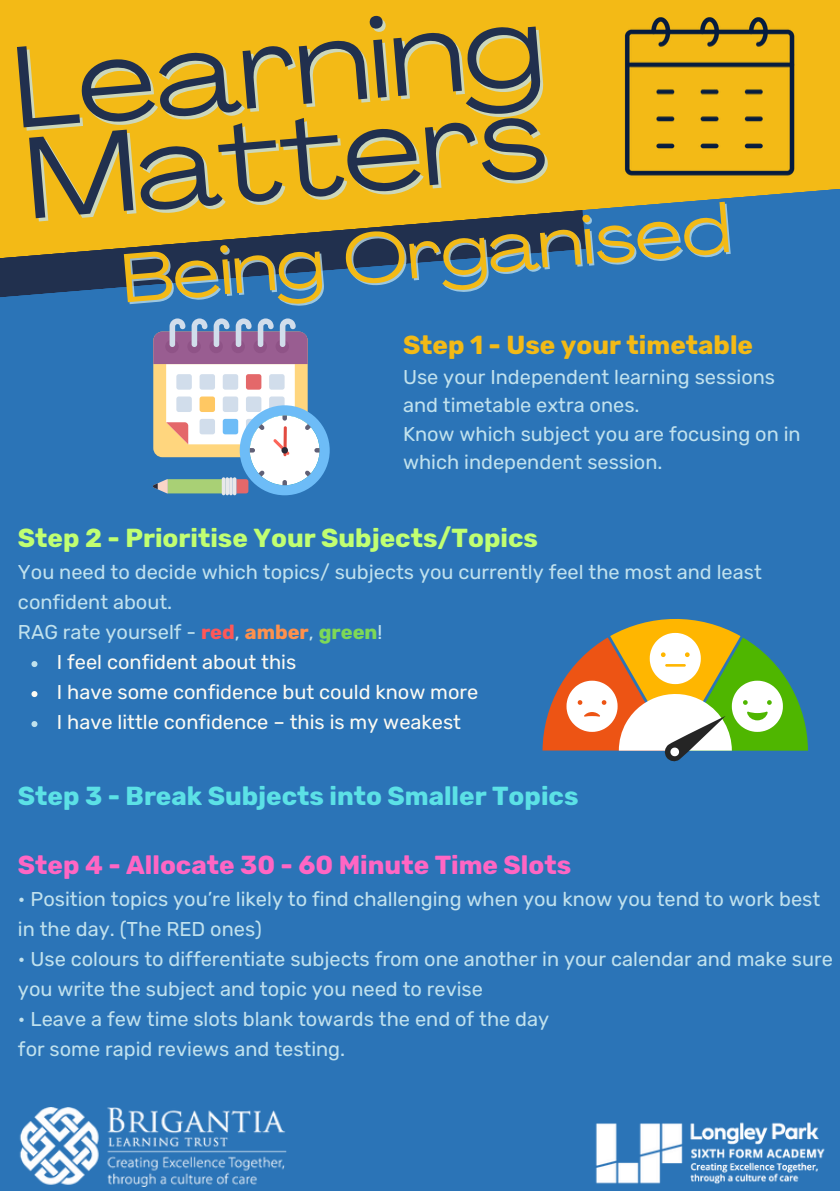
<style>
.page{position:relative;width:840px;height:1191px;background:#2b74b7}
.page>*{position:absolute;margin:0;border:0;box-sizing:border-box;transform-origin:0 0}
.t1{font:expanded 114.4px "Agrandir";color:#21304e}
.t2{font:expanded 68.4px "Agrandir";color:#f3ba16}
.t3{font:700 26px "Rubik";color:#5ce1e6}
.t4{font:700 26px "Rubik";color:#c1ff72}
.t5{font:700 26px "Rubik";color:#ff66c4}
.t6{font:700 26px "Rubik";color:#f3ba16}
.t7{font:20px/30px "Rubik";color:#c0e1ed}
.t8{font:20px "Rubik";color:#fcfaf2}
.s1{font-weight:700;color:#ff5757}
.s2{font-weight:700;color:#ff914d}
.s3{font-weight:700;color:#7ed957}
</style>
<div class="page">
<svg style="left:0;top:262px;width:424px;height:35px"></svg>
<svg style="left:0;top:0;width:840px;height:262px;background:#d0a828"></svg>
<img style="left:595px;top:1122px;width:230px;height:62px">
<img style="left:19px;top:1107px;width:268px;height:80px">
<svg style="left:31px;top:661px;width:6px;height:6px"></svg>
<svg style="left:31px;top:691px;width:6px;height:6px"></svg>
<svg style="left:31px;top:721px;width:6px;height:6px"></svg>
<svg style="left:153px;top:318px;width:177px;height:177px"></svg>
<svg style="left:543px;top:619px;width:265px;height:143px"></svg>
<img style="left:622px;top:17px;width:175px;height:164px">
<p class="t1" style="left:10px;top:43px;width:532px;rotate:-5deg">Learning</p>
<p class="t1" style="left:22px;top:134px;width:522px;rotate:-5deg">Matters</p>
<p class="t2" style="left:120px;top:253px;width:611px;rotate:-5deg">Being Organised</p>
<p class="t6" style="left:403px;top:329px;width:352px">Step 1 - Use your timetable</p>
<p class="t7" style="left:403px;top:363px;width:374px;line-height:28.4px">Use your Independent learning sessions and timetable extra ones.</p>
<p class="t7" style="left:403px;top:420px;width:399px;line-height:28.4px">Know which subject you are focusing on in which independent session.</p>
<p class="t4" style="left:18px;top:523px;width:521px">Step 2 - Prioritise Your Subjects/Topics</p>
<p class="t7" style="left:18px;top:557px;width:745px">You need to decide which topics/ subjects you currently feel the most and least confident about.</p>
<p class="t7" style="left:18px;top:617px;width:366px">RAG rate yourself - <span class="s1">red</span>, <span class="s2">amber</span>, <span class="s3">green</span>!</p>
<p class="t8" style="left:57px;top:650px;width:241px">I feel confident about this</p>
<p class="t8" style="left:57px;top:680px;width:423px">I have some confidence but could know more</p>
<p class="t8" style="left:57px;top:710px;width:406px">I have little confidence – this is my weakest</p>
<p class="t3" style="left:18px;top:781px;width:562px">Step 3 - Break Subjects into Smaller Topics</p>
<p class="t5" style="left:18px;top:850px;width:555px">Step 4 - Allocate 30 - 60 Minute Time Slots</p>
<p class="t7" style="left:18px;top:884px;width:804px">• Position topics you’re likely to find challenging when you know you tend to work best in the day. (The RED ones)</p>
<p class="t7" style="left:18px;top:944px;width:816px">• Use colours to differentiate subjects from one another in your calendar and make sure you write the subject and topic you need to revise</p>
<p class="t7" style="left:18px;top:1004px;width:533px">• Leave a few time slots blank towards the end of the day</p>
<h3 class="t7" style="left:18px;top:1034px;width:329px">for some rapid reviews and testing.</h3>
</div>
